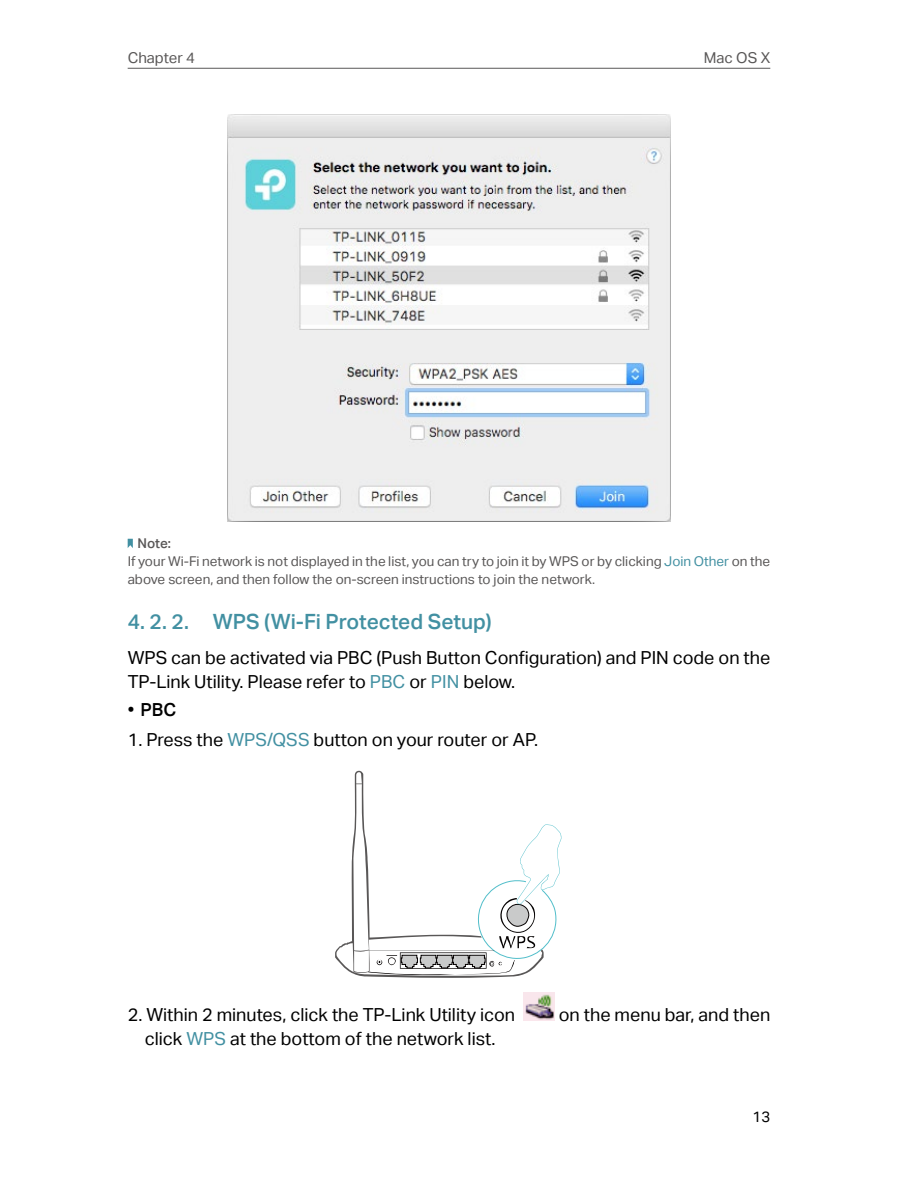
<style>
.page{position:relative;width:898px;height:1187px;background:#fff}
.page>*{position:absolute;margin:0;border:0;box-sizing:border-box;transform-origin:0 0}
.t1{font:21px "TP Link Aktiv Medium";color:#4290a2}
.t2{font:18px/24px "TP Link Aktiv Regular";color:#000}
.t3{font:18px "TP Link Aktiv Medium";color:#000}
.t4{font:15px "TP Link Aktiv Regular";color:#595757}
.t5{font:15px "TP Link Aktiv Regular";color:#000}
.t6{font:13.5px/18px "TP Link Aktiv Regular";color:#595757}
.t7{font:13.5px "TP Link Aktiv Medium";color:#595757}
.s1{color:#4290a2}
.s2{font-family:"TP Link Aktiv Regular"}
</style>
<div class="page">
<hr style="left:128px;top:68px;width:642px;height:1px;background:#595757">
<img style="left:227px;top:114px;width:443px;height:407px">
<svg style="left:128px;top:538px;width:5px;height:10px"></svg>
<svg style="left:335px;top:770px;width:189px;height:207px"></svg>
<svg style="left:368px;top:824px;width:193px;height:150px"></svg>
<img style="left:523px;top:992px;width:31px;height:28px">
<p class="t4" style="left:128px;top:49px;width:69px">Chapter 4</p>
<p class="t4" style="left:703px;top:49px;width:68px">Mac OS X</p>
<p class="t7" style="left:137px;top:535px;width:35px">Note:</p>
<p class="t6" style="left:128px;top:552px;width:644px">If your Wi-Fi network is not displayed in the list, you can try to join it by WPS or by clicking <span class="s1">Join Other</span> on the above screen, and then follow the on-screen instructions to join the network.</p>
<p class="t1" style="left:128px;top:610px;width:60px">4. 2. 2.</p>
<p class="t1" style="left:213px;top:610px;width:280px">WPS (Wi-Fi Protected Setup)</p>
<p class="t2" style="left:128px;top:645px;width:644px">WPS can be activated via PBC (Push Button Configuration) and PIN code on the<br>TP-Link Utility. Please refer to <span class="s1">PBC</span> or <span class="s1">PIN</span> below.</p>
<p class="t3" style="left:128px;top:699px;width:50px"><span class="s2">•</span> PBC</p>
<p class="t2" style="left:128px;top:727px;width:412px">1. Press the <span class="s1">WPS/QSS</span> button on your router or AP.</p>
<p class="t2" style="left:128px;top:1002px;width:389px">2. Within 2 minutes, click the TP-Link Utility icon</p>
<p class="t2" style="left:558px;top:1002px;width:213px">on the menu bar, and then</p>
<p class="t2" style="left:145px;top:1026px;width:352px">click <span class="s1">WPS</span> at the bottom of the network list.</p>
<p class="t5" style="left:752px;top:1107px;width:19px">13</p>
</div>
